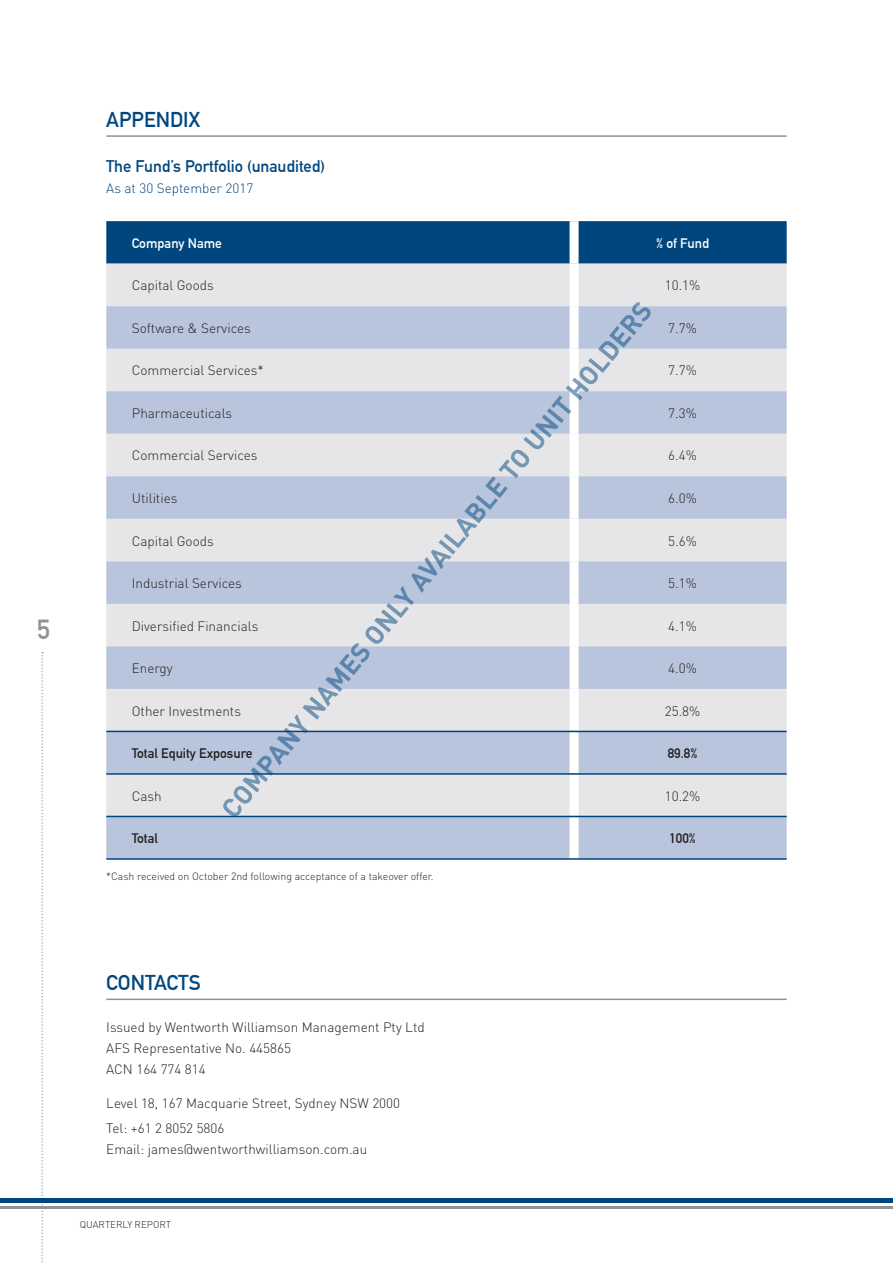
<style>
.page{position:relative;width:893px;height:1263px;background:#fff}
.page>*{position:absolute;margin:0;border:0;box-sizing:border-box;transform-origin:0 0}
.t1{font:700 27px "DIN Alternate";color:#919295}
.t2{font:700 21px "DIN Alternate";color:#00467e}
.t3{font:700 16.5px "DIN Alternate";color:#00467e}
.t4{font:300 13.5px "DIN";color:#231f20}
.t5{font:700 13.5px "DIN Alternate";color:#231f20}
.t6{font:300 13.5px "DIN";color:#00467e}
.t7{font:700 13.5px "DIN Alternate";color:#fff}
.t8{font:300 10.5px "DIN";color:#231f20}
.t9{font:300 9.75px "DIN";color:#231f20}
</style>
<div class="page">
<svg style="left:41px;top:652px;width:2px;height:611px"></svg>
<hr style="left:0;top:1198px;width:893px;height:4px;background:#00467e">
<hr style="left:0;top:1206px;width:893px;height:3px;background:#919295">
<hr style="left:106px;top:135px;width:681px;height:2px;background:#919295">
<div style="left:106px;top:221px;width:681px;height:43px;background:#00467e"></div>
<div style="left:106px;top:264px;width:681px;height:42px;background:#e6e6e8"></div>
<svg style="left:106px;top:306px;width:681px;height:552px;background:#cbd2e0"></svg>
<div style="left:570px;top:221px;width:9px;height:43px;background:#fff"></div>
<div style="left:570px;top:264px;width:9px;height:42px;background:#fff"></div>
<div style="left:570px;top:817px;width:9px;height:41px;background:#fff"></div>
<hr style="left:106px;top:731px;width:468px;height:1px;background:#00467e">
<hr style="left:574px;top:731px;width:213px;height:1px;background:#00467e">
<hr style="left:106px;top:773px;width:468px;height:2px;background:#00467e">
<hr style="left:574px;top:773px;width:213px;height:2px;background:#00467e">
<hr style="left:106px;top:816px;width:468px;height:1px;background:#00467e">
<hr style="left:574px;top:816px;width:213px;height:1px;background:#00467e">
<hr style="left:106px;top:858px;width:468px;height:2px;background:#00467e">
<hr style="left:574px;top:858px;width:213px;height:2px;background:#00467e">
<hr style="left:106px;top:998px;width:681px;height:2px;background:#919295">
<svg style="left:223px;top:302px;width:428px;height:514px;background:#ccd3e0"></svg>
<h1 class="t1" style="left:37px;top:608px;width:14px">5</h1>
<p class="t2" style="left:106px;top:103px;width:95px">APPENDIX</p>
<p class="t3" style="left:106px;top:153px;width:220px">The Fund’s Portfolio (unaudited)</p>
<p class="t6" style="left:106px;top:180px;width:148px">As at 30 September 2017</p>
<p class="t7" style="left:132px;top:233px;width:92px">Company Name</p>
<p class="t7" style="left:656px;top:233px;width:54px">% of Fund</p>
<p class="t4" style="left:132px;top:277px;width:83px">Capital Goods</p>
<p class="t4" style="left:665px;top:277px;width:37px">10.1%</p>
<p class="t4" style="left:132px;top:320px;width:121px">Software &amp; Services</p>
<p class="t4" style="left:668px;top:320px;width:30px">7.7%</p>
<p class="t4" style="left:132px;top:362px;width:134px">Commercial Services*</p>
<p class="t4" style="left:668px;top:362px;width:30px">7.7%</p>
<p class="t4" style="left:132px;top:405px;width:102px">Pharmaceuticals</p>
<p class="t4" style="left:668px;top:405px;width:30px">7.3%</p>
<p class="t4" style="left:132px;top:447px;width:127px">Commercial Services</p>
<p class="t4" style="left:668px;top:447px;width:30px">6.4%</p>
<p class="t4" style="left:132px;top:490px;width:47px">Utilities</p>
<p class="t4" style="left:668px;top:490px;width:30px">6.0%</p>
<p class="t4" style="left:132px;top:532px;width:83px">Capital Goods</p>
<p class="t4" style="left:668px;top:532px;width:30px">5.6%</p>
<p class="t4" style="left:132px;top:575px;width:112px">Industrial Services</p>
<p class="t4" style="left:668px;top:575px;width:30px">5.1%</p>
<p class="t4" style="left:132px;top:617px;width:128px">Diversified Financials</p>
<p class="t4" style="left:668px;top:617px;width:30px">4.1%</p>
<p class="t4" style="left:132px;top:660px;width:42px">Energy</p>
<p class="t4" style="left:668px;top:660px;width:30px">4.0%</p>
<p class="t4" style="left:132px;top:702px;width:111px">Other Investments</p>
<p class="t4" style="left:665px;top:702px;width:37px">25.8%</p>
<p class="t5" style="left:132px;top:743px;width:122px">Total Equity Exposure</p>
<p class="t5" style="left:668px;top:743px;width:31px">89.8%</p>
<p class="t4" style="left:132px;top:787px;width:31px">Cash</p>
<p class="t4" style="left:665px;top:787px;width:37px">10.2%</p>
<p class="t5" style="left:132px;top:828px;width:28px">Total</p>
<p class="t5" style="left:669px;top:828px;width:28px">100%</p>
<p class="t8" style="left:106px;top:870px;width:329px">*Cash received on October 2nd following acceptance of a takeover offer.</p>
<p class="t2" style="left:106px;top:967px;width:96px">CONTACTS</p>
<p class="t4" style="left:106px;top:1019px;width:320px">Issued by Wentworth Williamson Management Pty Ltd</p>
<p class="t4" style="left:106px;top:1040px;width:186px">AFS Representative No. 445865</p>
<p class="t4" style="left:106px;top:1061px;width:101px">ACN 164 774 814</p>
<p class="t4" style="left:106px;top:1095px;width:295px">Level 18, 167 Macquarie Street, Sydney NSW 2000</p>
<p class="t4" style="left:106px;top:1120px;width:120px">Tel: +61 2 8052 5806</p>
<p class="t4" style="left:106px;top:1141px;width:262px">Email: james@wentworthwilliamson.com.au</p>
<p class="t9" style="left:80px;top:1218px;width:93px">QUARTERLY REPORT</p>
</div>
